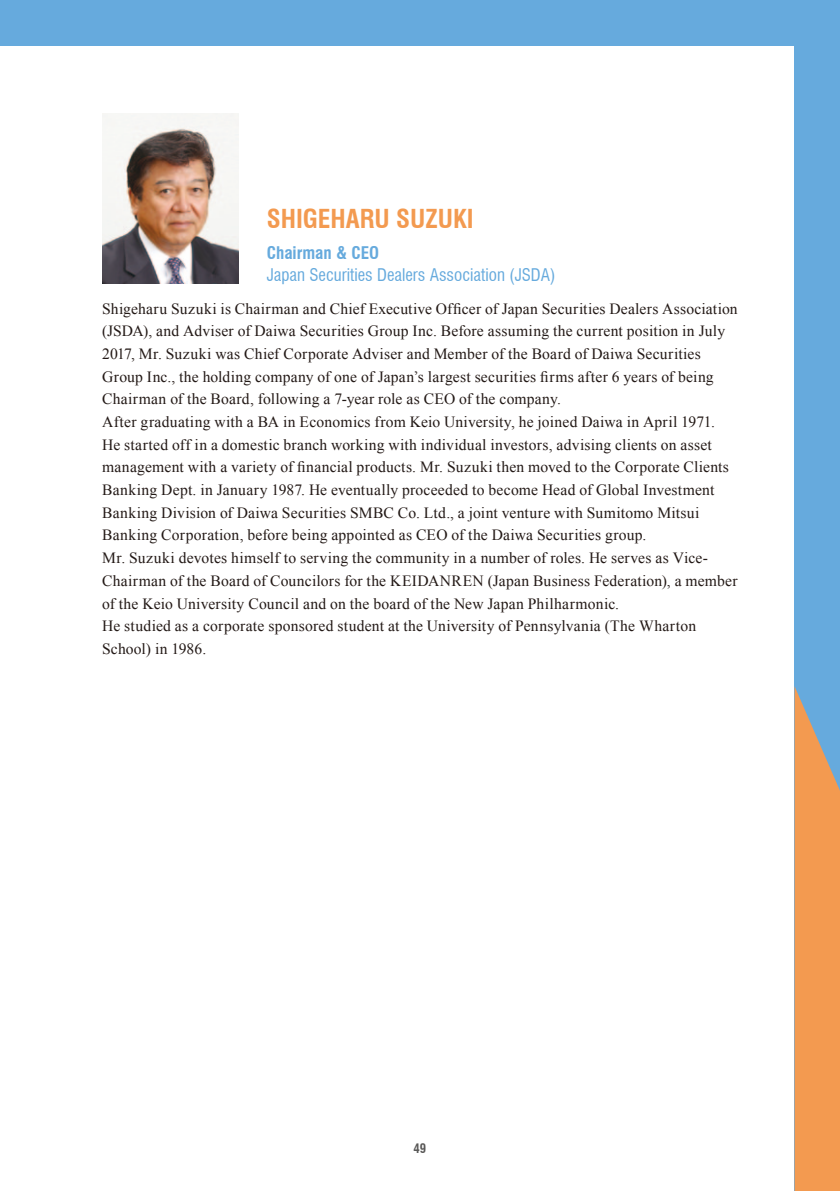
<style>
.page{position:relative;width:840px;height:1191px;background:#fff}
.page>*{position:absolute;margin:0;border:0;box-sizing:border-box;transform-origin:0 0}
.t1{font:700 condensed 25.6px "Swiss 721 BT";color:#f39a50}
.t2{font:condensed 17px "Swiss 721 BT";color:#6ad}
.t3{font:700 condensed 17px "Swiss 721 BT";color:#6ad}
.t4{font:15.6px/22.6px "Times New Roman";letter-spacing:.015em;color:#231916}
.t5{font:700 condensed 12.8px "Swiss 721 BT";color:#595857}
</style>
<div class="page">
<div style="left:794px;top:0;width:45px;height:1191px;background:#6ad"></div>
<div style="left:0;top:0;width:839px;height:45px;background:#6ad"></div>
<svg style="left:794px;top:686px;width:45px;height:505px;background:#dc9c66"></svg>
<img style="left:102px;top:113px;width:136px;height:170px">
<h1 class="t1" style="left:266px;top:203px;width:208px">SHIGEHARU SUZUKI</h1>
<p class="t3" style="left:266px;top:242px;width:114px">Chairman &amp; CEO</p>
<p class="t2" style="left:266px;top:265px;width:290px">Japan Securities Dealers Association (JSDA)</p>
<p class="t4" style="left:102px;top:297px;width:636px">Shigeharu Suzuki is Chairman and Chief Executive Officer of Japan Securities Dealers Association (JSDA), and Adviser of Daiwa Securities Group Inc. Before assuming the current position in July 2017, Mr. Suzuki was Chief Corporate Adviser and Member of the Board of Daiwa Securities Group Inc., the holding company of one of Japan’s largest securities firms after 6 years of being Chairman of the Board, following a 7-year role as CEO of the company.<br>After graduating with a BA in Economics from Keio University, he joined Daiwa in April 1971.<br>He started off in a domestic branch working with individual investors, advising clients on asset management with a variety of financial products. Mr. Suzuki then moved to the Corporate Clients Banking Dept. in January 1987. He eventually proceeded to become Head of Global Investment Banking Division of Daiwa Securities SMBC Co. Ltd., a joint venture with Sumitomo Mitsui Banking Corporation, before being appointed as CEO of the Daiwa Securities group.<br>Mr. Suzuki devotes himself to serving the community in a number of roles. He serves as Vice-Chairman of the Board of Councilors for the KEIDANREN (Japan Business Federation), a member of the Keio University Council and on the board of the New Japan Philharmonic.<br>He studied as a corporate sponsored student at the University of Pennsylvania (The Wharton School) in 1986.</p>
<p class="t5" style="left:413px;top:1141px;width:14px">49</p>
</div>
